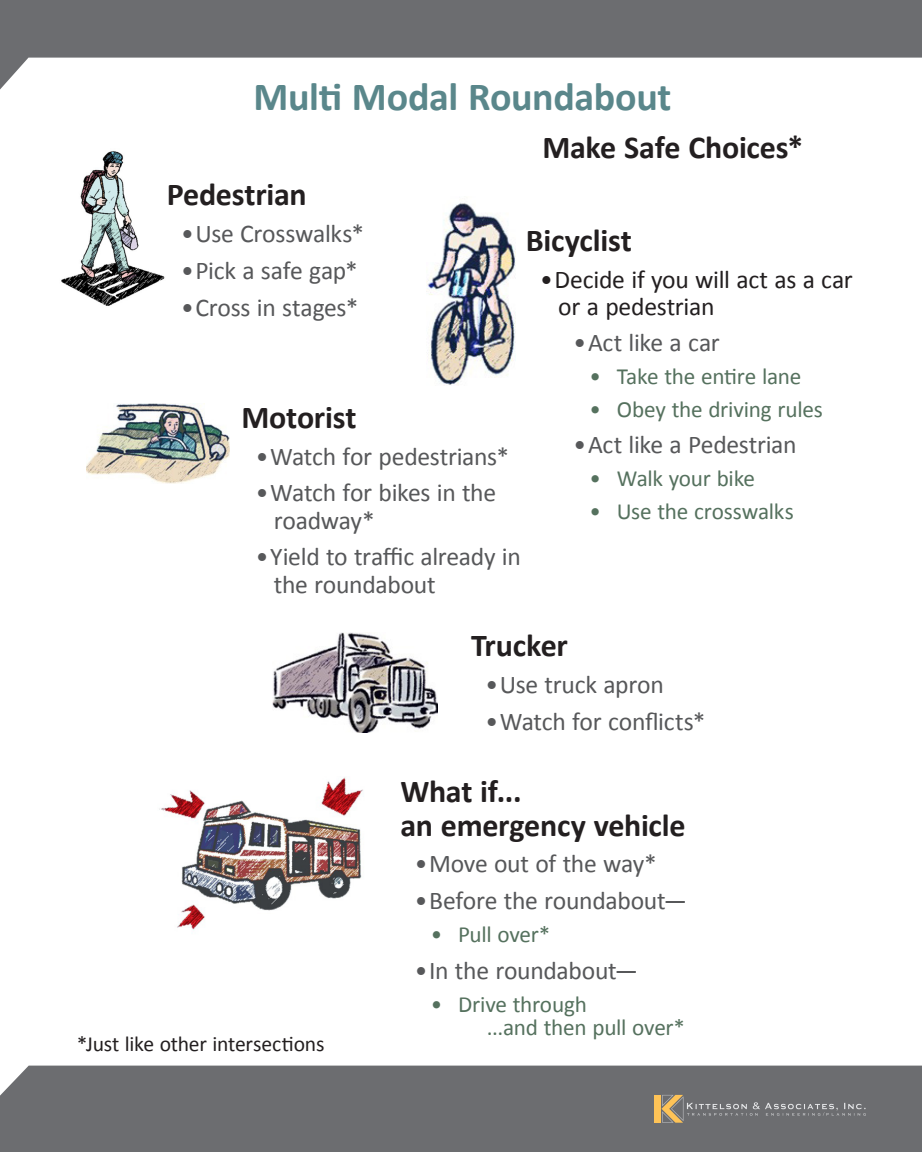
<style>
.page{position:relative;width:922px;height:1152px;background:#fff}
.page>*{position:absolute;margin:0;border:0;box-sizing:border-box;transform-origin:0 0}
.t1{font:700 40px "Calibri";letter-spacing:-.01em;color:#5a878b}
.Bullet_Head{font:700 32px/33.6px "Calibri";letter-spacing:-.01em;color:#231f20}
.t2{font:25.6px/27.2px "Calibri";letter-spacing:-.01em;color:#57585a}
.t3{font:25.6px/27.2px "Calibri";letter-spacing:-.01em;color:#231f20}
.t4{font:23.2px/23.2px "Calibri";letter-spacing:-.01em;color:#55715e}
.footnote{font:21.6px "Calibri";letter-spacing:-.01em;color:#231f20}
</style>
<div class="page">
<svg style="left:0;top:0;width:922px;height:90px;fill:#6c6d70"></svg>
<div style="left:0;top:1066px;width:922px;height:86px;background:#6c6d70"></div>
<div style="left:654px;top:1095px;width:7px;height:28px;background:#fec357"></div>
<svg style="left:661px;top:1095px;width:205px;height:28px;background:#7a7978"></svg>
<img style="left:426px;top:202px;width:89px;height:183px">
<img style="left:86px;top:404px;width:143px;height:80px">
<img style="left:61px;top:151px;width:104px;height:155px">
<img style="left:272px;top:632px;width:165px;height:100px">
<img style="left:159px;top:777px;width:204px;height:154px">
<p class="t1" style="left:253px;top:71px;width:419px">Multi Modal Roundabout</p>
<p class="Bullet_Head" style="left:542px;top:131px;width:262px">Make Safe Choices*</p>
<p class="Bullet_Head" style="left:167px;top:178px;width:142px">Pedestrian</p>
<p class="t2" style="left:181px;top:220px;width:185px">•Use Crosswalks*</p>
<p class="t2" style="left:181px;top:257px;width:178px">•Pick a safe gap*</p>
<p class="t2" style="left:181px;top:294px;width:179px">•Cross in stages*</p>
<p class="Bullet_Head" style="left:241px;top:400px;width:116px">Motorist</p>
<p class="t2" style="left:256px;top:443px;width:255px">•Watch for pedestrians*</p>
<p class="t2" style="left:274px;top:479px;width:224px;text-indent:-18px">•Watch for bikes in the roadway*</p>
<p class="t2" style="left:274px;top:543px;width:248px;text-indent:-18px">•Yield to traffic already in the roundabout</p>
<p class="Bullet_Head" style="left:526px;top:223px;width:107px">Bicyclist</p>
<p class="t3" style="left:558px;top:266px;width:296px;text-indent:-18px">•Decide if you will act as a car or a pedestrian</p>
<p class="t2" style="left:573px;top:329px;width:148px">•Act like a car</p>
<p class="t4" style="left:589px;top:365px;width:213px">• Take the entire lane</p>
<p class="t4" style="left:589px;top:397px;width:235px">• Obey the driving rules</p>
<p class="t2" style="left:573px;top:431px;width:224px">•Act like a Pedestrian</p>
<p class="t4" style="left:589px;top:467px;width:167px">• Walk your bike</p>
<p class="t4" style="left:589px;top:500px;width:206px">• Use the crosswalks</p>
<p class="footnote" style="left:77px;top:1030px;width:249px">*Just like other intersections</p>
<p class="Bullet_Head" style="left:471px;top:629px;width:98px">Trucker</p>
<p class="t2" style="left:485px;top:671px;width:180px">•Use truck apron</p>
<p class="t2" style="left:485px;top:708px;width:222px">•Watch for conflicts*</p>
<p class="Bullet_Head" style="left:400px;top:775px;width:287px">What if...<br>an emergency vehicle</p>
<p class="t2" style="left:415px;top:850px;width:244px">•Move out of the way*</p>
<p class="t2" style="left:415px;top:887px;width:274px">•Before the roundabout—</p>
<p class="t4" style="left:431px;top:923px;width:121px">• Pull over*</p>
<p class="t2" style="left:415px;top:957px;width:225px">•In the roundabout—</p>
<p class="t4" style="left:487px;top:992px;width:200px;text-indent:-56px">• Drive through<br>...and then pull over*</p>
</div>
